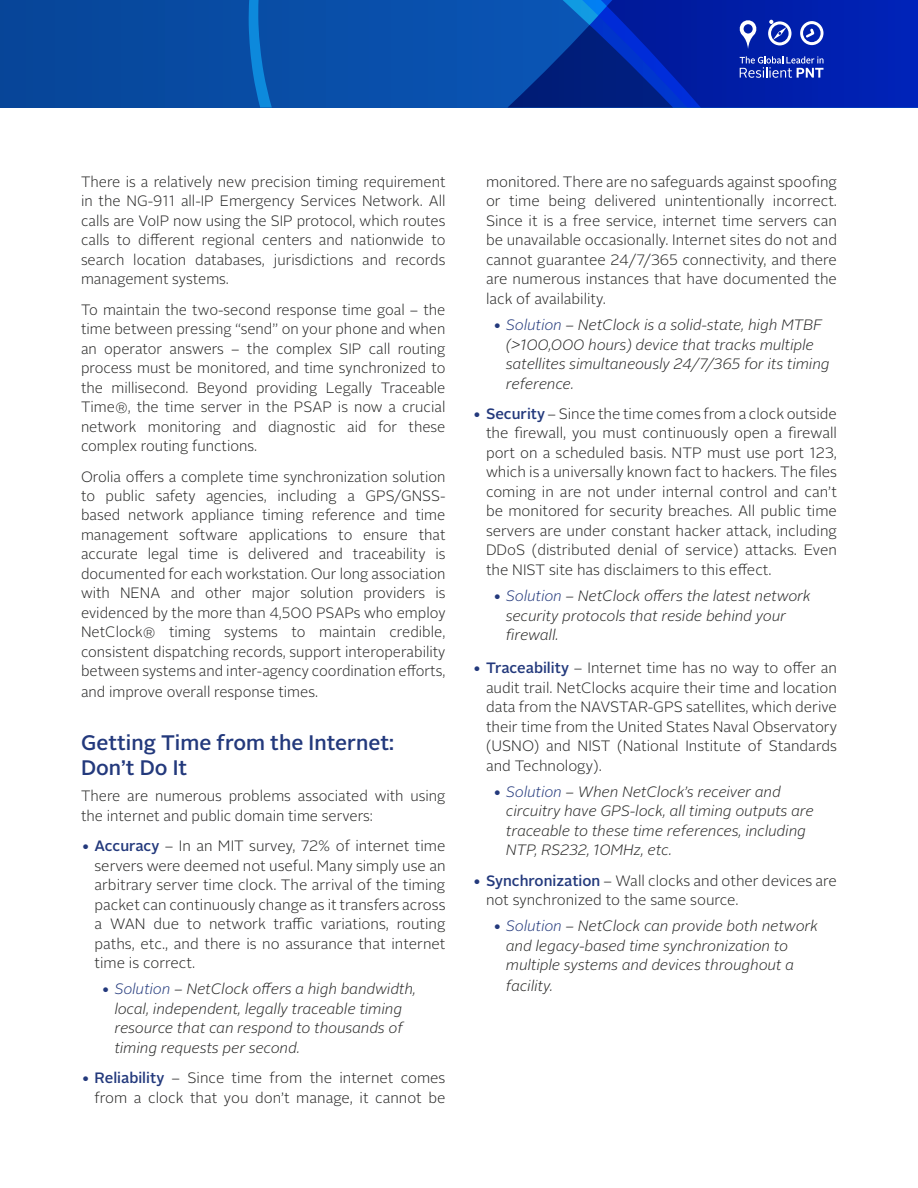
<style>
.page{position:relative;width:918px;height:1188px;background:#fff}
.page>*{position:absolute;margin:0;border:0;box-sizing:border-box;transform-origin:0 0}
.t1{font:500 21px/25.5px "Alright Sans";color:#23397c}
.t2{font:300 15px/19.5px "Alright Sans";color:#282827;text-align:justify}
.t3{font:italic 300 15px/19.5px "Alright Sans";color:#282827}
.s1{font-weight:500;font-size:16.2px;color:#23397c}
.s2{font-weight:500;color:#23397c}
.s3{font-weight:500;font-style:normal;font-size:16.2px;color:#23397c}
.s4{color:#23397c}
</style>
<div class="page">
<div style="left:0;top:0;width:918px;height:108px;background:#084ba3"></div>
<svg style="left:701px;top:0;width:217px;height:108px;background:#0020ae"></svg>
<svg style="left:460px;top:0;width:241px;height:108px"></svg>
<svg style="left:249px;top:0;width:23px;height:108px"></svg>
<svg style="left:739px;top:19px;width:18px;height:30px"></svg>
<svg style="left:768px;top:20px;width:23px;height:25px"></svg>
<svg style="left:800px;top:21px;width:24px;height:24px"></svg>
<svg style="left:740px;top:56px;width:84px;height:22px;background:#445ac0"></svg>
<p class="t2" style="left:81px;top:172px;width:366px">There is a relatively new precision timing requirement in the NG-911 all-IP Emergency Services Network. All calls are VoIP now using the SIP protocol, which routes calls to different regional centers and nationwide to search location databases, jurisdictions and records management systems.</p>
<p class="t2" style="left:81px;top:300px;width:366px">To maintain the two-second response time goal – the time between pressing “send” on your phone and when an operator answers – the complex SIP call routing process must be monitored, and time synchronized to the millisecond. Beyond providing Legally Traceable Time®, the time server in the PSAP is now a crucial network monitoring and diagnostic aid for these complex routing functions.</p>
<p class="t2" style="left:81px;top:467px;width:366px">Orolia offers a complete time synchronization solution to public safety agencies, including a GPS/GNSS&shy;based network appliance timing reference and time management software applications to ensure that accurate legal time is delivered and traceability is documented for each workstation. Our long association with NENA and other major solution providers is evidenced by the more than 4,500 PSAPs who employ NetClock® timing systems to maintain credible, consistent dispatching records, support interoperability between systems and inter-agency coordination efforts, and improve overall response times.</p>
<h1 class="t1" style="left:81px;top:730px;width:315px">Getting Time from the Internet:<br>Don’t Do It</h1>
<p class="t2" style="left:81px;top:787px;width:366px">There are numerous problems associated with using the internet and public domain time servers:</p>
<p class="t2" style="left:94px;top:837px;width:353px;text-indent:-14px"><span class="s1">•</span> <span class="s2">Accuracy</span> – In an MIT survey, 72% of internet time servers were deemed not useful. Many simply use an arbitrary server time clock. The arrival of the timing packet can continuously change as it transfers across a WAN due to network traffic variations, routing paths, etc., and there is no assurance that internet time is correct.</p>
<p class="t3" style="left:115px;top:980px;width:303px;text-indent:-14px"><span class="s3">•</span> <span class="s4">Solution</span> – NetClock offers a high bandwidth, local, independent, legally traceable timing resource that can respond to thousands of timing requests per second.</p>
<p class="t2" style="left:81px;top:1069px;width:366px;text-align:right"><span class="s1">•</span> <span class="s2">Reliability</span> – Since time from the internet comes from a clock that you don’t manage, it cannot be</p>
<p class="t2" style="left:486px;top:172px;width:353px">monitored. There are no safeguards against spoofing or time being delivered unintentionally incorrect.<br>Since it is a free service, internet time servers can be unavailable occasionally. Internet sites do not and cannot guarantee 24/7/365 connectivity, and there are numerous instances that have documented the lack of availability.</p>
<p class="t3" style="left:506px;top:315px;width:325px;text-indent:-14px"><span class="s3">•</span> <span class="s4">Solution</span> – NetClock is a solid-state, high MTBF (&gt;100,000 hours) device that tracks multiple satellites simultaneously 24/7/365 for its timing reference.</p>
<p class="t2" style="left:486px;top:404px;width:353px;text-indent:-14px"><span class="s1">•</span> <span class="s2">Security</span> – Since the time comes from a clock outside the firewall, you must continuously open a firewall port on a scheduled basis. NTP must use port 123, which is a universally known fact to hackers. The files coming in are not under internal control and can’t be monitored for security breaches. All public time servers are under constant hacker attack, including DDoS (distributed denial of service) attacks. Even the NIST site has disclaimers to this effect.</p>
<p class="t3" style="left:506px;top:586px;width:306px;text-indent:-14px"><span class="s3">•</span> <span class="s4">Solution</span> – NetClock offers the latest network security protocols that reside behind your firewall.</p>
<p class="t2" style="left:486px;top:658px;width:353px;text-indent:-14px"><span class="s1">•</span> <span class="s2">Traceability</span> – Internet time has no way to offer an audit trail. NetClocks acquire their time and location data from the NAVSTAR-GPS satellites, which derive their time from the United States Naval Observatory (USNO) and NIST (National Institute of Standards and Technology).</p>
<p class="t3" style="left:506px;top:782px;width:309px;text-indent:-14px"><span class="s3">•</span> <span class="s4">Solution</span> – When NetClock’s receiver and circuitry have GPS-lock, all timing outputs are traceable to these time references, including NTP, RS232, 10MHz, etc.</p>
<p class="t2" style="left:486px;top:871px;width:353px;text-indent:-14px"><span class="s1">•</span> <span class="s2">Synchronization</span> – Wall clocks and other devices are not synchronized to the same source.</p>
<p class="t3" style="left:506px;top:917px;width:313px;line-height:20px;text-indent:-14px"><span class="s3">•</span> <span class="s4">Solution</span> – NetClock can provide both network and legacy-based time synchronization to multiple systems and devices throughout a facility.</p>
</div>
